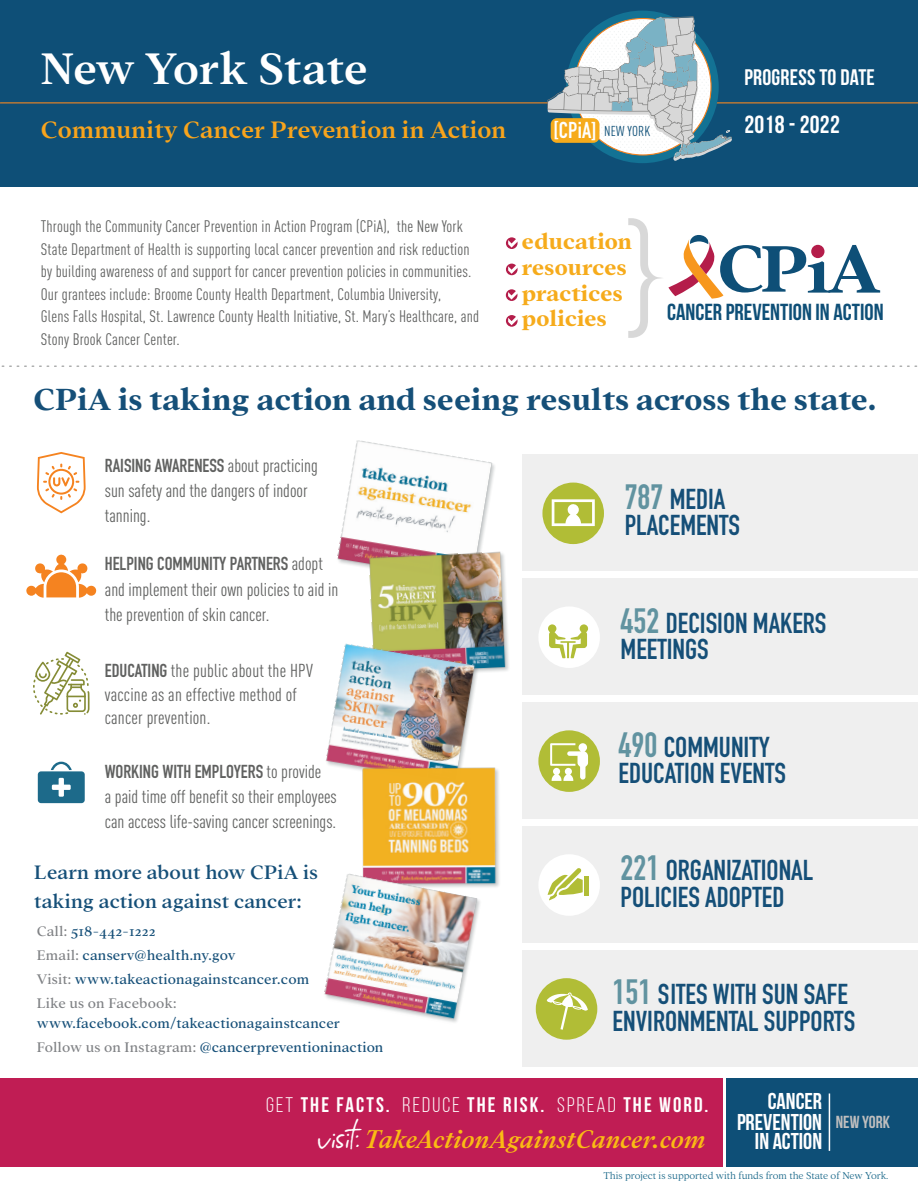
<style>
.page{position:relative;width:918px;height:1188px;background:#fff}
.page>*{position:absolute;margin:0;border:0;box-sizing:border-box;transform-origin:0 0}
.t1{font:600 47.7px "Addington CF";color:#fff}
.t2{font:700 33px "Addington CF";letter-spacing:.005em;color:#154f78}
.t3{font:28.65px "Enjoying Life Alternates";color:#fff}
.t4{font:700 28.35px/26.5px "DIN Condensed";color:#154f78}
.t5{font:italic 600 27.75px "Addington CF";letter-spacing:.005em;color:#fabb14}
.t6{font:600 25.65px "Addington CF";color:#f8a41c}
.t7{font:24.75px "Bebas Neue";letter-spacing:.01em;color:#fff}
.t8{font:700 24px/25.5px "Addington CF";letter-spacing:.005em;color:#f6ab1b}
.t9{font:23.25px "Bebas Neue";color:#0e4f77}
.t10{font:22.95px "Bebas Neue";color:#fff}
.t11{font:22.5px "Bebas Neue";letter-spacing:.01em;color:#fff}
.t12{font:500 21px/29.1px "Addington CF";letter-spacing:.005em;color:#154f78}
.t13{font:700 21px "Bebas Neue";letter-spacing:.1em;color:#fff}
.t14{font:18.45px/25.2px "DIN Cond";color:#606160}
.t15{font:700 18.45px "DIN Condensed";color:#606160}
.t16{font:17.4px "Bebas Neue";color:#bfbebe}
.t17{font:16.5px/22.5px "DIN Cond";letter-spacing:.01em;color:#606160}
.t18{font:15px/24px "Addington CF";letter-spacing:.005em;color:#154f78}
.t19{font:14.1px "DIN Cond";letter-spacing:.01em;color:#0e4f77}
.t20{font:100 10.65px "Addington CF";letter-spacing:-.01em;color:#156587}
.s1{font-family:"DIN Condensed";font-weight:700;font-size:22.65px;color:#fff}
.s2{font-family:"DIN Cond";font-weight:400}
.s3{font-family:"DIN Condensed";font-weight:700}
.s4{color:#808285}
.s5{font-size:34.65px;color:#6193a0}
.s6{font-weight:400}
</style>
<div class="page">
<div style="left:0;top:1078px;width:723px;height:88px;background:#c01d54"></div>
<div style="left:727px;top:1078px;width:191px;height:88px;background:#0e4f77"></div>
<div style="left:0;top:0;width:731px;height:187px;background:#0e4f77"></div>
<div style="left:658px;top:0;width:260px;height:187px;background:#0e4f77"></div>
<hr style="left:0;top:103px;width:918px;height:1px;background:#f58320">
<svg style="left:506px;top:237px;width:12px;height:12px"></svg>
<svg style="left:508px;top:237px;width:10px;height:11px"></svg>
<div style="left:506px;top:264px;width:12px;height:11px;background:#b41d4a;border-radius:50%"></div>
<svg style="left:508px;top:264px;width:10px;height:10px"></svg>
<svg style="left:506px;top:289px;width:11px;height:12px"></svg>
<svg style="left:508px;top:289px;width:10px;height:11px"></svg>
<svg style="left:506px;top:315px;width:12px;height:12px"></svg>
<svg style="left:508px;top:315px;width:10px;height:10px"></svg>
<svg style="left:1px;top:365px;width:917px;height:2px"></svg>
<div style="left:523px;top:951px;width:395px;height:116px;background:#efefef"></div>
<div style="left:523px;top:827px;width:395px;height:116px;background:#efefef"></div>
<div style="left:523px;top:702px;width:395px;height:117px;background:#efefef"></div>
<div style="left:523px;top:578px;width:395px;height:116px;background:#efefef"></div>
<div style="left:523px;top:454px;width:395px;height:116px;background:#efefef"></div>
<svg style="left:628px;top:218px;width:252px;height:120px"></svg>
<hr style="left:840px;top:276px;width:20px;height:3px;background:#0e4f77">
<svg style="left:547px;top:16px;width:185px;height:145px"></svg>
<svg style="left:37px;top:452px;width:49px;height:62px"></svg>
<svg style="left:26px;top:554px;width:71px;height:44px"></svg>
<svg style="left:33px;top:652px;width:57px;height:63px"></svg>
<svg style="left:38px;top:762px;width:47px;height:41px"></svg>
<div style="left:538px;top:606px;width:62px;height:62px;background:#fff;border-radius:50%"></div>
<svg style="left:548px;top:624px;width:40px;height:34px"></svg>
<div style="left:542px;top:483px;width:62px;height:61px;background:#b1bd36;border-radius:50%"></div>
<svg style="left:552px;top:499px;width:43px;height:27px"></svg>
<div style="left:538px;top:730px;width:62px;height:62px;background:#b1bd36;border-radius:50%"></div>
<svg style="left:550px;top:743px;width:38px;height:38px"></svg>
<div style="left:538px;top:854px;width:62px;height:62px;background:#fff;border-radius:50%"></div>
<div style="left:584px;top:877px;width:5px;height:19px;background:#b1bd36"></div>
<svg style="left:548px;top:868px;width:35px;height:32px"></svg>
<div style="left:536px;top:978px;width:61px;height:62px;background:#b1bd36;border-radius:50%"></div>
<svg style="left:547px;top:992px;width:41px;height:38px"></svg>
<img style="left:337px;top:440px;width:158px;height:128px">
<img style="left:369px;top:551px;width:140px;height:121px">
<img style="left:326px;top:644px;width:155px;height:127px">
<img style="left:362px;top:767px;width:138px;height:120px">
<img style="left:324px;top:873px;width:159px;height:150px">
<hr style="left:829px;top:1094px;width:1px;height:57px;background:#fff">
<h1 class="t1" style="left:41px;top:41px;width:328px">New York State</h1>
<h3 class="t6" style="left:41px;top:115px;width:467px">Community Cancer Prevention in Action</h3>
<p class="t19" style="left:554px;top:123px;width:98px"><span class="s1">[CPiA]</span> NEW YORK</p>
<h3 class="t11" style="left:745px;top:65px;width:132px">PROGRESS TO DATE</h3>
<h3 class="t7" style="left:745px;top:111px;width:97px">2018 - 2022</h3>
<p class="t17" style="left:41px;top:215px;width:440px">Through the Community Cancer Prevention in Action Program (CPiA), the New York State Department of Health is supporting local cancer prevention and risk reduction by building awareness of and support for cancer prevention policies in communities.<br>Our grantees include: Broome County Health Department, Columbia University,<br>Glens Falls Hospital, St. Lawrence County Health Initiative, St. Mary’s Healthcare, and Stony Brook Cancer Center.</p>
<h3 class="t8" style="left:522px;top:230px;width:112px">education resources practices policies</h3>
<h3 class="t9" style="left:667px;top:299px;width:218px">CANCER PREVENTION IN ACTION</h3>
<h2 class="t2" style="left:34px;top:380px;width:844px">CPiA is taking action and seeing results across the state.</h2>
<p class="t15" style="left:105px;top:453px;width:215px">RAISING AWARENESS <span class="s2">about practicing</span></p>
<p class="t14" style="left:105px;top:478px;width:204px">sun safety and the dangers of indoor tanning.</p>
<p class="t15" style="left:105px;top:551px;width:220px">HELPING COMMUNITY PARTNERS <span class="s2">adopt</span></p>
<p class="t14" style="left:105px;top:576px;width:235px">and implement their own policies to aid in the prevention of skin cancer.</p>
<p class="t14" style="left:105px;top:659px;width:210px;line-height:23.5px"><span class="s3">EDUCATING</span> the public about the HPV vaccine as an effective method of cancer prevention.</p>
<p class="t15" style="left:105px;top:759px;width:218px">WORKING WITH EMPLOYERS <span class="s2">to provide</span></p>
<p class="t14" style="left:105px;top:784px;width:234px">a paid time off benefit so their employees can access life-saving cancer screenings.</p>
<p class="t12" style="left:34px;top:859px;width:285px">Learn more about how CPiA is taking action against cancer:</p>
<p class="t18" style="left:37px;top:920px;width:274px"><span class="s4">Call:</span> 518-442-1222<br><span class="s4">Email:</span> canserv@health.ny.gov<br><span class="s4">Visit:</span> www.takeactionagainstcancer.com<br><span class="s4">Like us on Facebook:</span></p>
<p class="t18" style="left:37px;top:1011px;width:348px">www.facebook.com/takeactionagainstcancer<br><span class="s4">Follow us on Instagram:</span> @cancerpreventioninaction</p>
<h3 class="t4" style="left:625px;top:485px;width:117px"><span class="s5">787</span> MEDIA<br>PLACEMENTS</h3>
<h3 class="t4" style="left:621px;top:609px;width:207px"><span class="s5">452</span> DECISION MAKERS<br>MEETINGS</h3>
<h3 class="t4" style="left:619px;top:733px;width:169px"><span class="s5">490</span> COMMUNITY<br>EDUCATION EVENTS</h3>
<h3 class="t4" style="left:621px;top:857px;width:194px"><span class="s5">221</span> ORGANIZATIONAL<br>POLICIES ADOPTED</h3>
<h3 class="t4" style="left:613px;top:981px;width:244px"><span class="s5">151</span> SITES WITH SUN SAFE<br>ENVIRONMENTAL SUPPORTS</h3>
<p class="t13" style="left:266px;top:1093px;width:444px"><span class="s6">GET</span> THE FACTS. <span class="s6">REDUCE</span> THE RISK. <span class="s6">SPREAD</span> THE WORD.</p>
<h3 class="t3" style="left:317px;top:1122px;width:43px;rotate:-2deg">visit:</h3>
<h3 class="t5" style="left:364px;top:1123px;width:343px">TakeActionAgainstCancer.com</h3>
<h3 class="t10" style="left:768px;top:1089px;width:56px">CANCER</h3>
<h3 class="t10" style="left:737px;top:1109px;width:87px">PREVENTION</h3>
<h3 class="t10" style="left:755px;top:1129px;width:69px">in ACTION</h3>
<p class="t16" style="left:836px;top:1112px;width:56px">NEW YORK</p>
<p class="t20" style="left:603px;top:1170px;width:287px">This project is supported with funds from the State of New York.</p>
</div>
